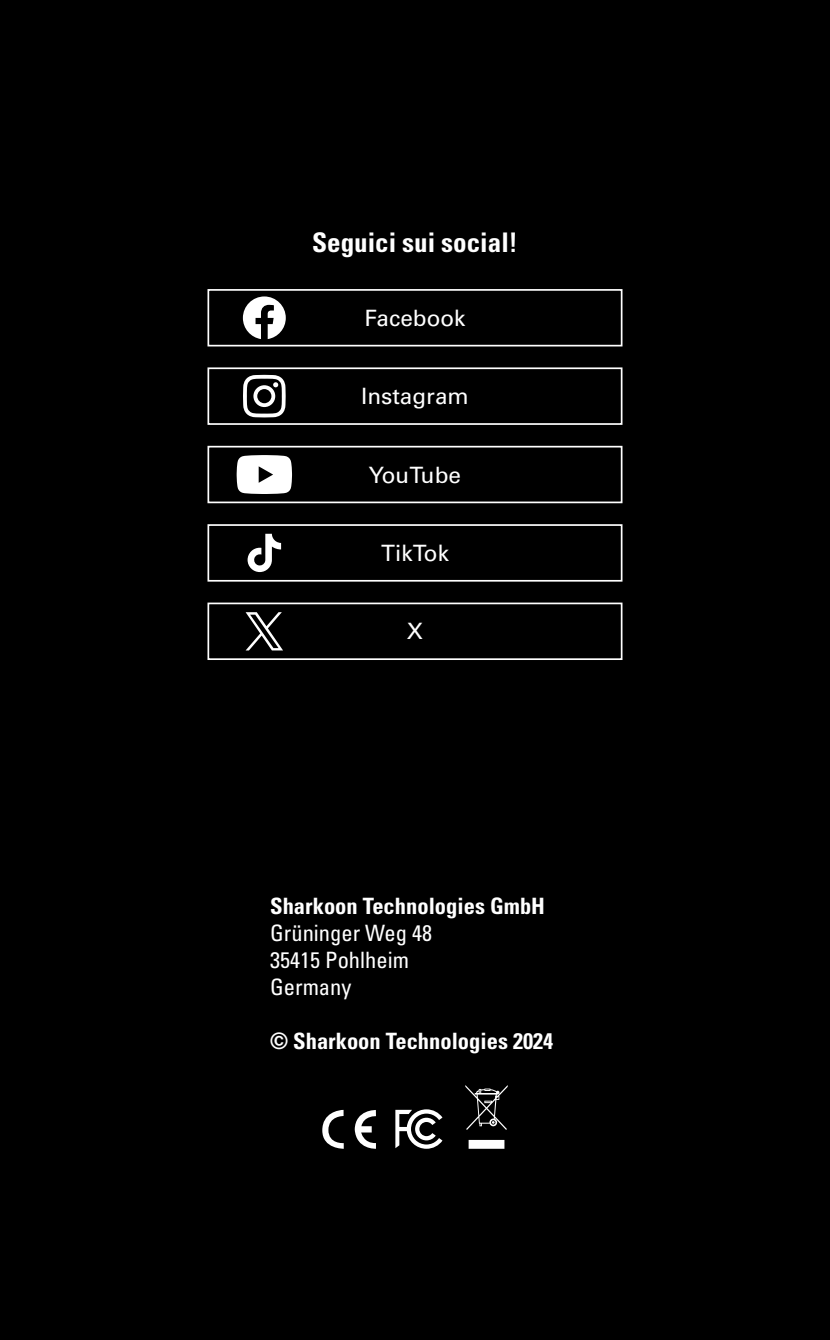
<style>
.page{position:relative;width:830px;height:1340px;background:#fff}
.page>*{position:absolute;margin:0;border:0;box-sizing:border-box;transform-origin:0 0}
.t1{font:27px "Univers LTCYR 67 Bold Cond";color:#fff}
.t2{font:22.5px "Univers LTCYR 67 Bold Cond";color:#fff}
.t3{font:condensed 22.5px "Univers LTCYR 57";color:#fff}
.t4{font:22.5px "Univers LTCYR 55 Roman";color:#fff}
</style>
<div class="page">
<div style="left:0;top:0;width:829px;height:1339px;background:#000"></div>
<svg style="left:322px;top:1109px;width:21px;height:40px"></svg>
<svg style="left:354px;top:1110px;width:22px;height:39px"></svg>
<svg style="left:395px;top:1109px;width:47px;height:39px"></svg>
<svg style="left:465px;top:1085px;width:42px;height:63px"></svg>
<div style="left:207px;top:289px;width:415px;height:57px;border:2px solid #fff"></div>
<svg style="left:243px;top:296px;width:42px;height:43px"></svg>
<div style="left:207px;top:367px;width:415px;height:58px;border:2px solid #fff"></div>
<svg style="left:243px;top:375px;width:42px;height:42px"></svg>
<div style="left:207px;top:446px;width:415px;height:57px;border:2px solid #fff"></div>
<svg style="left:236px;top:455px;width:56px;height:39px;background:#dedede"></svg>
<div style="left:207px;top:524px;width:415px;height:57px;border:2px solid #fff"></div>
<svg style="left:247px;top:534px;width:34px;height:38px"></svg>
<div style="left:207px;top:602px;width:415px;height:58px;border:2px solid #fff"></div>
<svg style="left:245px;top:612px;width:38px;height:38px"></svg>
<p class="t1" style="left:312px;top:226px;width:207px">Seguici sui social!</p>
<p class="t4" style="left:364px;top:302px;width:102px">Facebook</p>
<p class="t4" style="left:361px;top:381px;width:109px">Instagram</p>
<p class="t4" style="left:369px;top:459px;width:93px">YouTube</p>
<p class="t4" style="left:381px;top:537px;width:69px">TikTok</p>
<p class="t4" style="left:406px;top:616px;width:18px">X</p>
<p class="t2" style="left:270px;top:892px;width:276px">Sharkoon Technologies GmbH</p>
<p class="t3" style="left:270px;top:919px;width:163px">Grüninger Weg 48</p>
<p class="t3" style="left:270px;top:946px;width:140px">35415 Pohlheim</p>
<p class="t3" style="left:270px;top:973px;width:83px">Germany</p>
<p class="t2" style="left:270px;top:1027px;width:284px">© Sharkoon Technologies 2024</p>
</div>
